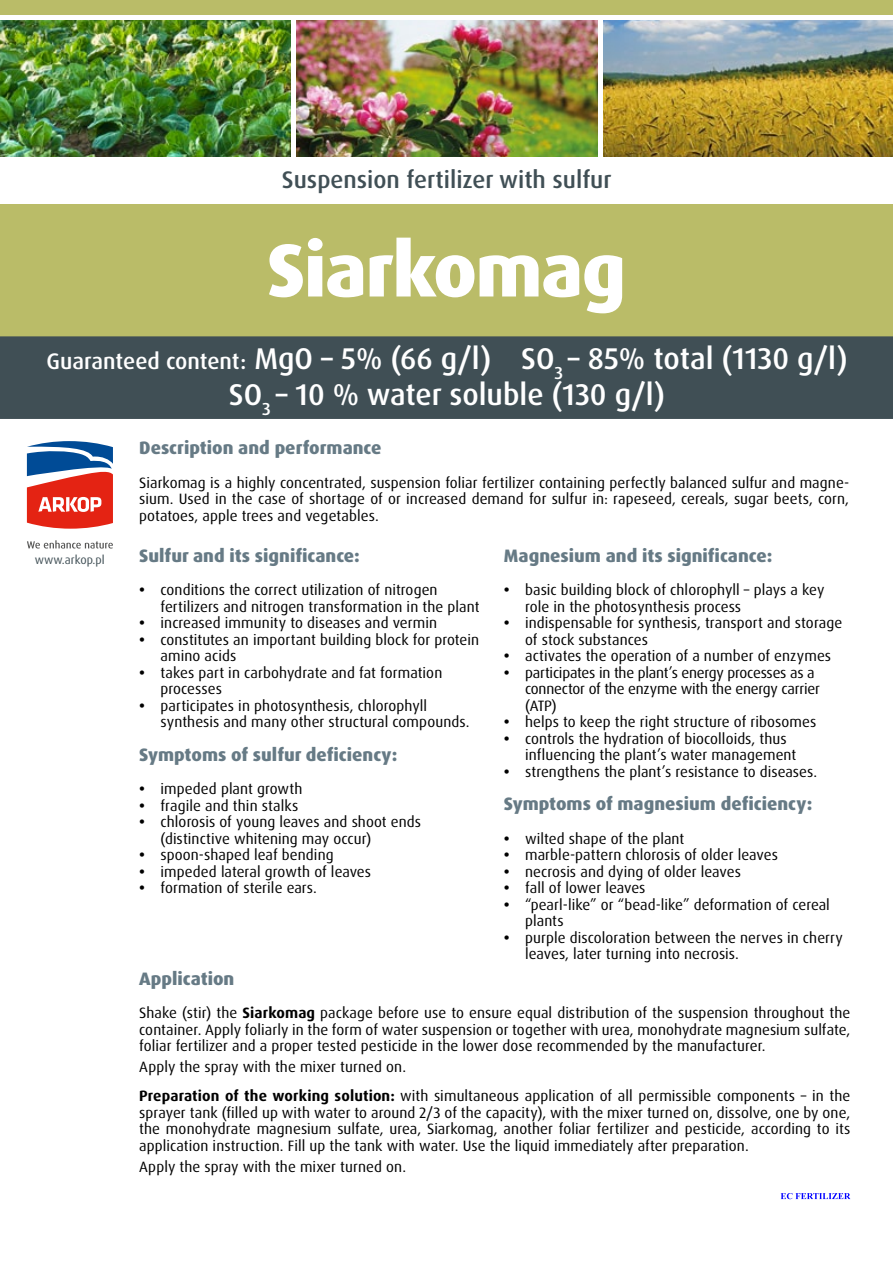
<style>
.page{position:relative;width:893px;height:1263px;background:#fff}
.page>*{position:absolute;margin:0;border:0;box-sizing:border-box;transform-origin:0 0}
.t1{font:800 75px "Dax Pro";letter-spacing:-.02em;color:#fff}
.t2{font:500 30px/36px "Dax Pro";color:#fff;text-align:center}
.t3{font:500 24px "Dax Pro";color:#404f55}
.t4{font:800 18px "Dax Pro";color:#667a85}
.t5{font:15px/16.5px "Dax Pro";letter-spacing:.005em;color:#000}
.t6{font:15px/16.5px "Dax Pro";letter-spacing:-.015em;color:#000}
.t7{font:12px "Dax Pro";color:#404f55}
.s1{font-size:22.5px}
.s2{font-weight:700}
</style>
<div class="page">
<svg style="left:781px;top:1193px;width:69px;height:6px"></svg>
<div style="left:0;top:204px;width:893px;height:132px;background:#babc68"></div>
<img style="left:0;top:20px;width:291px;height:137px">
<img style="left:296px;top:20px;width:302px;height:137px">
<img style="left:603px;top:20px;width:290px;height:137px">
<div style="left:0;top:0;width:893px;height:15px;background:#babc68"></div>
<div style="left:0;top:336px;width:893px;height:83px;background:#404f55"></div>
<svg style="left:27px;top:441px;width:86px;height:88px"></svg>
<svg style="left:27px;top:540px;width:86px;height:8px"></svg>
<h3 class="t3" style="left:282px;top:164px;width:331px">Suspension fertilizer with sulfur</h3>
<h1 class="t1" style="left:267px;top:222px;width:361px">Siarkomag</h1>
<h2 class="t2" style="left:46px;top:341px;width:803px"><span class="s1">Guaranteed content:</span> MgO – 5% (66 g/l) SO<sub>3</sub> – 85% total (1130 g/l)<br>SO<sub>3</sub> – 10 % water soluble (130 g/l)</h2>
<p class="t7" style="left:35px;top:552px;width:71px">www.arkop.pl</p>
<p class="t4" style="left:139px;top:437px;width:244px">Description and performance</p>
<p class="t5" style="left:139px;top:475px;width:711px;text-align:justify">Siarkomag is a highly concentrated, suspension foliar fertilizer containing perfectly balanced sulfur and magne&shy;sium. Used in the case of shortage of or increased demand for sulfur in: rapeseed, cereals, sugar beets, corn, potatoes, apple trees and vegetables.</p>
<p class="t4" style="left:139px;top:544px;width:222px">Sulfur and its significance:</p>
<p class="t5" style="left:160px;top:582px;width:320px;text-indent:-21px"><span class="s2">•</span> conditions the correct utilization of nitrogen fertilizers and nitrogen transformation in the plant</p>
<p class="t5" style="left:139px;top:615px;width:299px"><span class="s2">•</span> increased immunity to diseases and vermin</p>
<p class="t5" style="left:160px;top:631px;width:320px;text-indent:-21px"><span class="s2">•</span> constitutes an important building block for protein amino acids</p>
<p class="t5" style="left:160px;top:664px;width:283px;text-indent:-21px"><span class="s2">•</span> takes part in carbohydrate and fat formation processes</p>
<p class="t5" style="left:160px;top:697px;width:310px;text-indent:-21px"><span class="s2">•</span> participates in photosynthesis, chlorophyll synthesis and many other structural compounds.</p>
<p class="t4" style="left:139px;top:743px;width:260px">Symptoms of sulfur deficiency:</p>
<p class="t5" style="left:139px;top:781px;width:165px"><span class="s2">•</span> impeded plant growth</p>
<p class="t5" style="left:139px;top:797px;width:161px"><span class="s2">•</span> fragile and thin stalks</p>
<p class="t5" style="left:160px;top:814px;width:262px;text-indent:-21px"><span class="s2">•</span> chlorosis of young leaves and shoot ends (distinctive whitening may occur)</p>
<p class="t5" style="left:139px;top:847px;width:196px"><span class="s2">•</span> spoon-shaped leaf bending</p>
<p class="t5" style="left:139px;top:863px;width:233px"><span class="s2">•</span> impeded lateral growth of leaves</p>
<p class="t5" style="left:139px;top:880px;width:179px"><span class="s2">•</span> formation of sterile ears.</p>
<p class="t4" style="left:504px;top:544px;width:270px">Magnesium and its significance:</p>
<p class="t5" style="left:525px;top:582px;width:301px;text-indent:-21px"><span class="s2">•</span> basic building block of chlorophyll – plays a key role in the photosynthesis process</p>
<p class="t5" style="left:525px;top:615px;width:319px;text-indent:-21px"><span class="s2">•</span> indispensable for synthesis, transport and storage of stock substances</p>
<p class="t5" style="left:504px;top:648px;width:329px"><span class="s2">•</span> activates the operation of a number of enzymes</p>
<p class="t6" style="left:525px;top:664px;width:296px;text-indent:-21px"><span class="s2">•</span> participates in the plant’s energy processes as a connector of the enzyme with the energy carrier (ATP)</p>
<p class="t5" style="left:504px;top:714px;width:314px"><span class="s2">•</span> helps to keep the right structure of ribosomes</p>
<p class="t5" style="left:525px;top:730px;width:273px;text-indent:-21px"><span class="s2">•</span> controls the hydration of biocolloids, thus influencing the plant’s water management</p>
<p class="t5" style="left:504px;top:763px;width:315px"><span class="s2">•</span> strengthens the plant’s resistance to diseases.</p>
<p class="t4" style="left:504px;top:792px;width:310px">Symptoms of magnesium deficiency:</p>
<p class="t5" style="left:504px;top:830px;width:182px"><span class="s2">•</span> wilted shape of the plant</p>
<p class="t5" style="left:504px;top:847px;width:276px"><span class="s2">•</span> marble-pattern chlorosis of older leaves</p>
<p class="t5" style="left:504px;top:863px;width:239px"><span class="s2">•</span> necrosis and dying of older leaves</p>
<p class="t5" style="left:504px;top:880px;width:143px"><span class="s2">•</span> fall of lower leaves</p>
<p class="t5" style="left:525px;top:896px;width:306px;text-indent:-21px"><span class="s2">•</span> “pearl-like” or “bead-like” deformation of cereal plants</p>
<p class="t5" style="left:525px;top:929px;width:319px;text-indent:-21px"><span class="s2">•</span> purple discoloration between the nerves in cherry leaves, later turning into necrosis.</p>
<p class="t4" style="left:139px;top:967px;width:97px">Application</p>
<p class="t5" style="left:139px;top:1005px;width:713px;text-align:justify">Shake (stir) the <span class="s2">Siarkomag</span> package before use to ensure equal distribution of the suspension throughout the container. Apply foliarly in the form of water suspension or together with urea, monohydrate magnesium sulfate, foliar fertilizer and a proper tested pesticide in the lower dose recommended by the manufacturer.</p>
<p class="t5" style="left:139px;top:1052px;width:713px;line-height:29.2px">Apply the spray with the mixer turned on.<br><span class="s2">Preparation of the working solution:</span> with simultaneous application of all permissible components – in the</p>
<p class="t5" style="left:139px;top:1104px;width:713px;text-align:justify">sprayer tank (filled up with water to around 2/3 of the capacity), with the mixer turned on, dissolve, one by one, the monohydrate magnesium sulfate, urea, Siarkomag, another foliar fertilizer and pesticide, according to its application instruction. Fill up the tank with water. Use the liquid immediately after preparation.</p>
<p class="t5" style="left:139px;top:1158px;width:268px">Apply the spray with the mixer turned on.</p>
</div>
